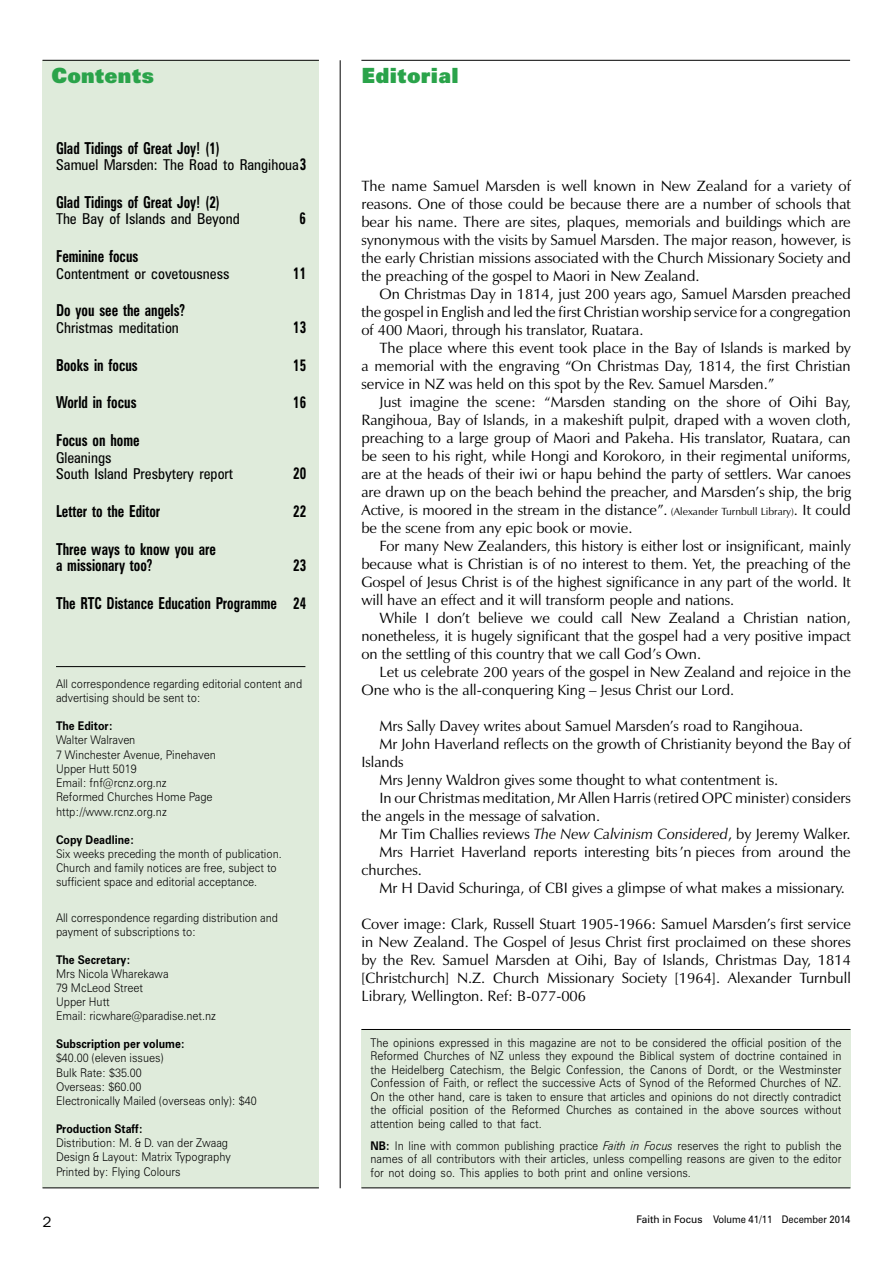
<style>
.page{position:relative;width:893px;height:1263px;background:#fff}
.page>*{position:absolute;margin:0;border:0;box-sizing:border-box;transform-origin:0 0}
.t1{font:900 21px "Zurich BT";letter-spacing:-.005em;color:#2aa34a}
.t2{font:700 condensed 16.5px/16.5px "Zurich BT";color:#000;scale:.8 1}
.t3{font:15px/18px "Zapf Humanist 601 BT";color:#000;text-align:justify}
.t4{font:condensed 15px/16.5px "Zurich BT";color:#000}
.t5{font:15px "Franklin Gothic";color:#000}
.t6{font:300 12px/14.2px "Zurich BT";color:#000;scale:.9 1}
.t7{font:700 12px "Zurich BT";color:#000;scale:.9 1}
.t8{font:10.5px "Zurich BT";color:#000}
.s1{font-weight:700;font-size:16.5px}
.s2{font-size:10.5px}
.s3{font-style:italic}
.s4{font-weight:700}
</style>
<div class="page">
<div style="left:43px;top:60px;width:276px;height:1128px;background:#dfebdb"></div>
<hr style="left:361px;top:60px;width:489px;height:1px;background:#000">
<hr style="left:56px;top:666px;width:249px;height:1px;background:#000">
<hr style="left:43px;top:1187px;width:276px;height:1px;background:#000">
<div style="left:361px;top:1029px;width:489px;height:159px;background:#dfebdb"></div>
<hr style="left:361px;top:1029px;width:489px;height:1px;background:#000">
<hr style="left:361px;top:1187px;width:489px;height:1px;background:#000">
<hr style="left:340px;top:60px;width:1px;height:1128px;background:#000">
<hr style="left:43px;top:60px;width:276px;height:1px;background:#000">
<h1 class="t1" style="left:52px;top:63px;width:104px">Contents</h1>
<p class="t2" style="left:56px;top:139px;width:206px">Glad Tidings of Great Joy! (1)</p>
<p class="t4" style="left:56px;top:156px;width:252px">Samuel Marsden: The Road to Rangihoua<span class="s1">3</span></p>
<p class="t2" style="left:56px;top:194px;width:206px">Glad Tidings of Great Joy! (2)</p>
<p class="t4" style="left:56px;top:211px;width:185px">The Bay of Islands and Beyond</p>
<p class="t2" style="left:300px;top:210px;width:10px">6</p>
<p class="t2" style="left:56px;top:248px;width:105px">Feminine focus</p>
<p class="t4" style="left:56px;top:265px;width:175px">Contentment or covetousness</p>
<p class="t2" style="left:293px;top:264px;width:18px">11</p>
<p class="t2" style="left:56px;top:302px;width:163px">Do you see the angels?</p>
<p class="t4" style="left:56px;top:319px;width:124px">Christmas meditation</p>
<p class="t2" style="left:293px;top:319px;width:18px">13</p>
<p class="t2" style="left:56px;top:356px;width:104px">Books in focus</p>
<p class="t2" style="left:293px;top:356px;width:18px">15</p>
<p class="t2" style="left:56px;top:394px;width:102px">World in focus</p>
<p class="t2" style="left:293px;top:394px;width:18px">16</p>
<p class="t2" style="left:56px;top:432px;width:106px">Focus on home</p>
<p class="t4" style="left:56px;top:449px;width:179px">Gleanings<br>South Island Presbytery report</p>
<p class="t2" style="left:293px;top:465px;width:18px">20</p>
<p class="t2" style="left:56px;top:503px;width:132px">Letter to the Editor</p>
<p class="t2" style="left:293px;top:503px;width:18px">22</p>
<p class="t2" style="left:56px;top:540px;width:201px">Three ways to know you are a missionary too?</p>
<p class="t2" style="left:293px;top:557px;width:18px">23</p>
<p class="t2" style="left:56px;top:595px;width:314px">The RTC Distance Education Programme 24</p>
<p class="t6" style="left:56px;top:677px;width:275px">All correspondence regarding editorial content and advertising should be sent to:</p>
<p class="t7" style="left:56px;top:719px;width:65px">The Editor:</p>
<p class="t6" style="left:56px;top:733px;width:179px">Walter Walraven<br>7 Winchester Avenue, Pinehaven<br>Upper Hutt 5019<br>Email: fnf@rcnz.org.nz<br>Reformed Churches Home Page http://www.rcnz.org.nz</p>
<p class="t7" style="left:56px;top:832px;width:88px">Copy Deadline:</p>
<p class="t6" style="left:56px;top:846px;width:252px">Six weeks preceding the month of publication.<br>Church and family notices are free, subject to sufficient space and editorial acceptance.</p>
<p class="t6" style="left:56px;top:910px;width:248px">All correspondence regarding distribution and payment of subscriptions to:</p>
<p class="t7" style="left:56px;top:952px;width:84px">The Secretary:</p>
<p class="t6" style="left:56px;top:966px;width:179px">Mrs Nicola Wharekawa<br>79 McLeod Street<br>Upper Hutt<br>Email: ricwhare@paradise.net.nz</p>
<p class="t7" style="left:56px;top:1037px;width:145px">Subscription per volume:</p>
<p class="t6" style="left:56px;top:1051px;width:224px">$40.00 (eleven issues)<br>Bulk Rate: $35.00<br>Overseas: $60.00<br>Electronically Mailed (overseas only): $40</p>
<p class="t7" style="left:56px;top:1121px;width:98px">Production Staff:</p>
<p class="t6" style="left:56px;top:1136px;width:196px">Distribution: M. &amp; D. van der Zwaag<br>Design &amp; Layout: Matrix Typography<br>Printed by: Flying Colours</p>
<h1 class="t1" style="left:361px;top:63px;width:99px">Editorial</h1>
<p class="t3" style="left:361px;top:177px;width:491px">The name Samuel Marsden is well known in New Zealand for a variety of reasons. One of those could be because there are a number of schools that bear his name. There are sites, plaques, memorials and buildings which are synonymous with the visits by Samuel Marsden. The major reason, however, is the early Christian missions associated with the Church Missionary Society and the preaching of the gospel to Maori in New Zealand.</p>
<p class="t3" style="left:361px;top:285px;width:491px;text-indent:18px">On Christmas Day in 1814, just 200 years ago, Samuel Marsden preached the gospel in English and led the first Christian worship service for a congregation of 400 Maori, through his translator, Ruatara.</p>
<p class="t3" style="left:361px;top:339px;width:491px;text-indent:18px">The place where this event took place in the Bay of Islands is marked by a memorial with the engraving “On Christmas Day, 1814, the first Christian service in NZ was held on this spot by the Rev. Samuel Marsden.”</p>
<p class="t3" style="left:361px;top:393px;width:491px;text-indent:18px">Just imagine the scene: “Marsden standing on the shore of Oihi Bay, Rangihoua, Bay of Islands, in a makeshift pulpit, draped with a woven cloth, preaching to a large group of Maori and Pakeha. His translator, Ruatara, can be seen to his right, while Hongi and Korokoro, in their regimental uniforms, are at the heads of their iwi or hapu behind the party of settlers. War canoes are drawn up on the beach behind the preacher, and Marsden’s ship, the brig Active, is moored in the stream in the distance”. <span class="s2">(Alexander Turnbull Library)</span>. It could be the scene from any epic book or movie.</p>
<p class="t3" style="left:361px;top:537px;width:491px;text-indent:18px">For many New Zealanders, this history is either lost or insignificant, mainly because what is Christian is of no interest to them. Yet, the preaching of the Gospel of Jesus Christ is of the highest significance in any part of the world. It will have an effect and it will transform people and nations.</p>
<p class="t3" style="left:361px;top:609px;width:491px;text-indent:18px">While I don’t believe we could call New Zealand a Christian nation, nonetheless, it is hugely significant that the gospel had a very positive impact on the settling of this country that we call God’s Own.</p>
<p class="t3" style="left:361px;top:663px;width:491px;text-indent:18px">Let us celebrate 200 years of the gospel in New Zealand and rejoice in the<br>One who is the all-conquering King – Jesus Christ our Lord.</p>
<p class="t3" style="left:379px;top:717px;width:425px">Mrs Sally Davey writes about Samuel Marsden’s road to Rangihoua.</p>
<p class="t3" style="left:379px;top:735px;width:473px">Mr John Haverland reflects on the growth of Christianity beyond the Bay of</p>
<p class="t3" style="left:361px;top:753px;width:44px">Islands</p>
<p class="t3" style="left:379px;top:771px;width:400px">Mrs Jenny Waldron gives some thought to what contentment is.</p>
<p class="t3" style="left:379px;top:789px;width:473px">In our Christmas meditation, Mr Allen Harris (retired OPC minister) considers</p>
<p class="t3" style="left:361px;top:807px;width:240px">the angels in the message of salvation.</p>
<p class="t3" style="left:379px;top:825px;width:473px">Mr Tim Challies reviews <span class="s3">The New Calvinism Considered</span>, by Jeremy Walker.</p>
<p class="t3" style="left:379px;top:843px;width:473px">Mrs Harriet Haverland reports interesting bits’n pieces from around the</p>
<p class="t3" style="left:361px;top:861px;width:62px">churches.</p>
<p class="t3" style="left:379px;top:879px;width:467px">Mr H David Schuringa, of CBI gives a glimpse of what makes a missionary.</p>
<p class="t3" style="left:361px;top:915px;width:491px">Cover image: Clark, Russell Stuart 1905-1966: Samuel Marsden’s first service in New Zealand. The Gospel of Jesus Christ first proclaimed on these shores by the Rev. Samuel Marsden at Oihi, Bay of Islands, Christmas Day, 1814 [Christchurch] N.Z. Church Missionary Society [1964]. Alexander Turnbull Library, Wellington. Ref: B-077-006</p>
<p class="t6" style="left:370px;top:1036px;width:525px;line-height:13.5px;text-align:justify">The opinions expressed in this magazine are not to be considered the official position of the Reformed Churches of NZ unless they expound the Biblical system of doctrine contained in the Heidelberg Catechism, the Belgic Confession, the Canons of Dordt, or the Westminster Confession of Faith, or reflect the successive Acts of Synod of the Reformed Churches of NZ.<br>On the other hand, care is taken to ensure that articles and opinions do not directly contradict the official position of the Reformed Churches as contained in the above sources without attention being called to that fact.</p>
<p class="t6" style="left:370px;top:1139px;width:525px;line-height:13.5px;text-align:justify"><span class="s4">NB:</span> In line with common publishing practice <span class="s3">Faith in Focus</span> reserves the right to publish the names of all contributors with their articles, unless compelling reasons are given to the editor for not doing so. This applies to both print and online versions.</p>
<p class="t5" style="left:43px;top:1213px;width:10px">2</p>
<p class="t8" style="left:636px;top:1213px;width:216px">Faith in Focus Volume 41/11 December 2014</p>
</div>
